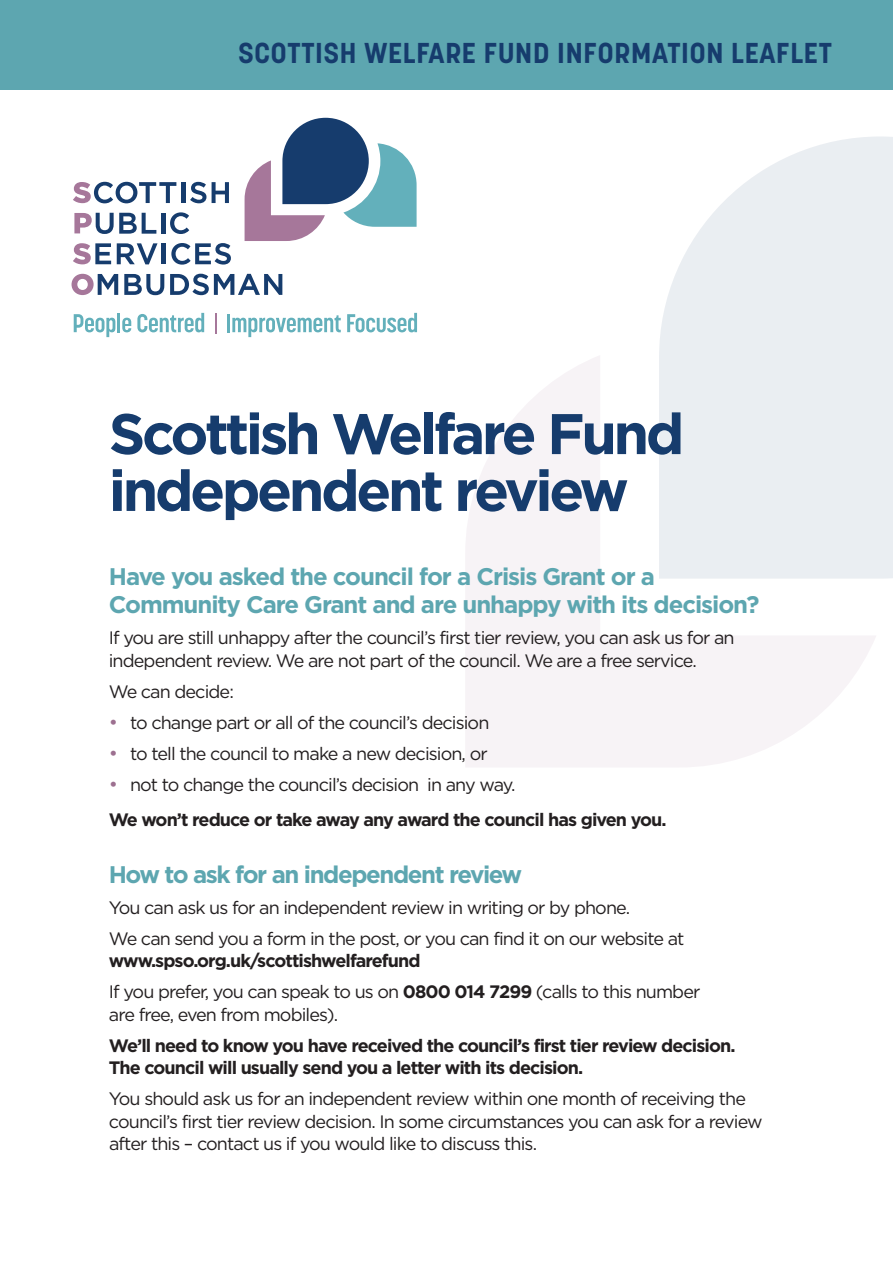
<style>
.page{position:relative;width:893px;height:1263px;background:#fff}
.page>*{position:absolute;margin:0;border:0;box-sizing:border-box;transform-origin:0 0}
.t1{font:700 57.15px/56.8px "Gotham";letter-spacing:-.06em;color:#163c6d}
.t2{font:700 28.5px "Korolev";letter-spacing:.03em;color:#163c6d}
.t3{font:700 24px/28.3px "Gotham";letter-spacing:-.045em;color:#5da6b0}
.t4{font:18px/22.5px "Gotham";letter-spacing:-.05em;color:#231f20}
.t5{font:700 18px/35.2px "Gotham";letter-spacing:-.05em;color:#231f20}
.s1{font-size:19.35px;color:#9d7090}
.s2{font-weight:400;font-size:19.35px;color:#9d7090}
.s3{font-weight:400}
.s4{font-weight:700}
</style>
<div class="page">
<svg style="left:659px;top:136px;width:234px;height:443px;fill:#eaeef2"></svg>
<svg style="left:466px;top:355px;width:410px;height:412px;fill:#f7f3f6"></svg>
<svg style="left:73px;top:182px;width:103px;height:21px"></svg>
<hr style="left:181px;top:182px;width:4px;height:21px;background:#163c6d">
<svg style="left:190px;top:182px;width:16px;height:21px"></svg>
<svg style="left:212px;top:182px;width:17px;height:21px"></svg>
<svg style="left:74px;top:213px;width:82px;height:21px"></svg>
<hr style="left:161px;top:213px;width:4px;height:21px;background:#163c6d">
<svg style="left:170px;top:212px;width:19px;height:22px"></svg>
<svg style="left:73px;top:243px;width:38px;height:21px"></svg>
<svg style="left:117px;top:243px;width:41px;height:21px"></svg>
<hr style="left:162px;top:243px;width:4px;height:21px;background:#163c6d">
<svg style="left:171px;top:243px;width:60px;height:22px"></svg>
<svg style="left:72px;top:274px;width:46px;height:21px"></svg>
<svg style="left:124px;top:274px;width:40px;height:21px"></svg>
<svg style="left:170px;top:274px;width:112px;height:21px"></svg>
<svg style="left:245px;top:118px;width:172px;height:123px"></svg>
<svg style="left:74px;top:314px;width:41px;height:23px"></svg>
<hr style="left:117px;top:313px;width:3px;height:19px;background:#63b0bb">
<svg style="left:122px;top:318px;width:9px;height:14px"></svg>
<svg style="left:137px;top:313px;width:67px;height:19px"></svg>
<svg style="left:215px;top:313px;width:1px;height:20px"></svg>
<hr style="left:227px;top:314px;width:3px;height:18px;background:#63b0bb">
<svg style="left:232px;top:315px;width:109px;height:22px"></svg>
<svg style="left:347px;top:313px;width:70px;height:19px"></svg>
<div style="left:0;top:0;width:893px;height:89px;background:#5da6b0"></div>
<h2 class="t2" style="left:239px;top:43px;width:595px">SCOTTISH WELFARE FUND INFORMATION LEAFLET</h2>
<h1 class="t1" style="left:109px;top:410px;width:577px">Scottish Welfare Fund independent review</h1>
<h3 class="t3" style="left:109px;top:564px;width:652px">Have you asked the council for a Crisis Grant or a<br>Community Care Grant and are unhappy with its decision?</h3>
<p class="t4" style="left:109px;top:628px;width:627px">If you are still unhappy after the council’s first tier review, you can ask us for an independent review. We are not part of the council. We are a free service.</p>
<p class="t4" style="left:109px;top:682px;width:127px">We can decide:</p>
<p class="t4" style="left:109px;top:713px;width:382px"><span class="s1">•</span> to change part or all of the council’s decision</p>
<p class="t4" style="left:109px;top:744px;width:380px"><span class="s1">•</span> to tell the council to make a new decision, or</p>
<p class="t5" style="left:109px;top:768px;width:559px"><span class="s2">•</span> <span class="s3">not to change the council’s decision in any way.<br></span>We won’t reduce or take away any award the council has given you.</p>
<h3 class="t3" style="left:109px;top:862px;width:415px">How to ask for an independent review</h3>
<p class="t4" style="left:109px;top:893px;width:577px;line-height:31px">You can ask us for an independent review in writing or by phone.<br>We can send you a form in the post, or you can find it on our website at</p>
<p class="t4" style="left:109px;top:947px;width:593px;line-height:31px"><span class="s4">www.spso.org.uk/scottishwelfarefund<br></span>If you prefer, you can speak to us on <span class="s4">0800 014 7299</span> (calls to this number</p>
<p class="t4" style="left:109px;top:1004px;width:231px">are free, even from mobiles).</p>
<p class="t5" style="left:109px;top:1035px;width:628px;line-height:22.5px">We’ll need to know you have received the council’s first tier review decision.<br>The council will usually send you a letter with its decision.</p>
<p class="t4" style="left:109px;top:1089px;width:655px">You should ask us for an independent review within one month of receiving the council’s first tier review decision. In some circumstances you can ask for a review after this – contact us if you would like to discuss this.</p>
</div>
